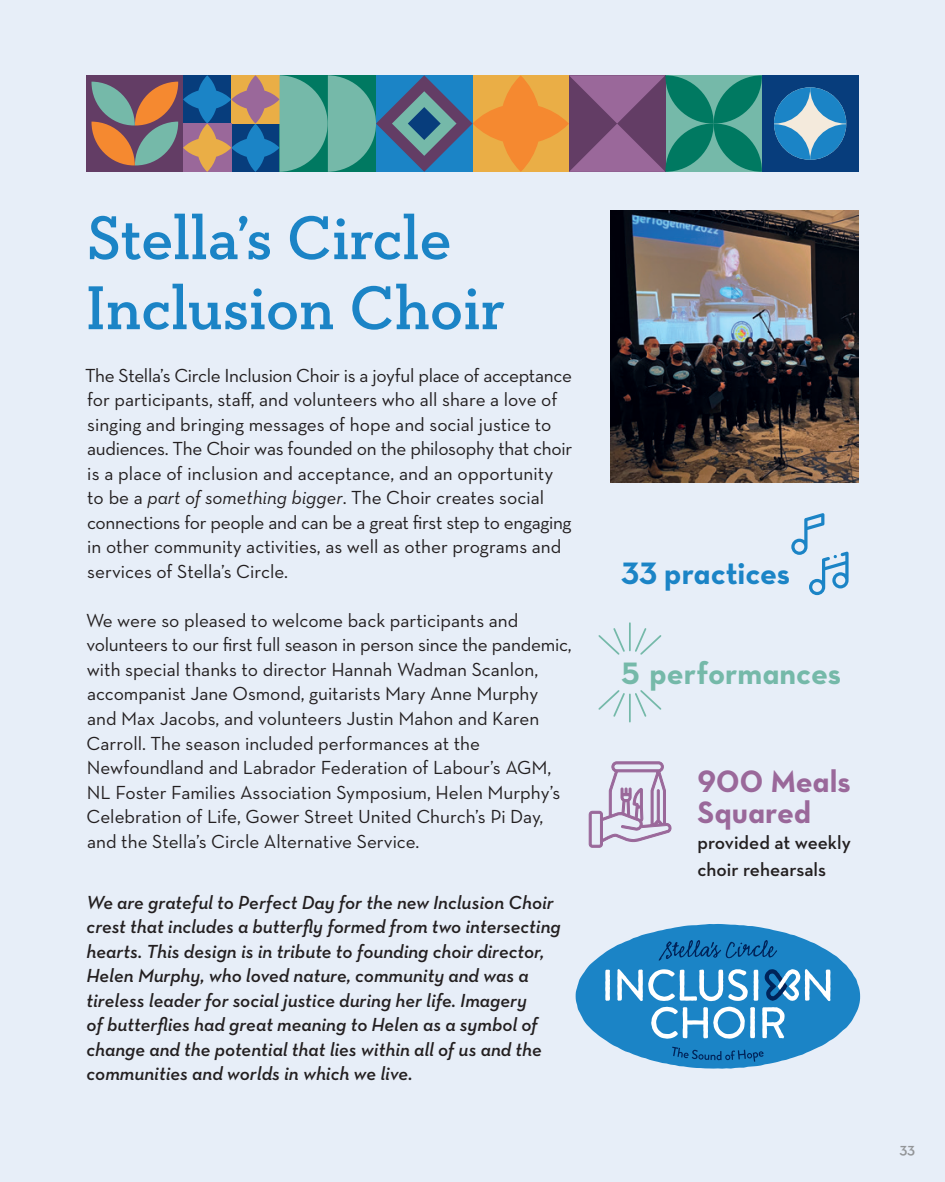
<style>
.page{position:relative;width:945px;height:1182px;background:#fff}
.page>*{position:absolute;margin:0;border:0;box-sizing:border-box;transform-origin:0 0}
.t1{font:600 63px/70px "Neutraface Slab Text";letter-spacing:-.005em;color:#1b84c6}
.t2{font:31.5px/30.8px "Neutra Text Bold Alt";color:#9a689a}
.t3{font:31.5px "Neutra Text Bold Alt";color:#75b9a9}
.t4{font:31.5px "Neutra Text Bold Alt";color:#1b84c6}
.t5{font:19.25px/24.5px "Neutra Text";color:#231f20}
.t6{font:italic 600 19.25px/24.5px "Neutra Text";color:#231f20}
.t7{font:600 19.25px/26.6px "Neutra Text";color:#231f20}
.t8{font:600 15.75px "Neutra Text";color:#939598}
.s1{font-style:italic}
</style>
<div class="page">
<div style="left:0;top:0;width:945px;height:1181px;background:#e7eef8"></div>
<img style="left:610px;top:210px;width:248px;height:272px">
<svg style="left:576px;top:924px;width:284px;height:144px"></svg>
<svg style="left:635px;top:628px;width:27px;height:27px"></svg>
<svg style="left:598px;top:628px;width:27px;height:27px"></svg>
<hr style="left:629px;top:623px;width:2px;height:27px;background:#75b9a9">
<svg style="left:635px;top:690px;width:27px;height:27px"></svg>
<svg style="left:598px;top:690px;width:27px;height:27px"></svg>
<hr style="left:629px;top:694px;width:2px;height:27px;background:#75b9a9">
<svg style="left:791px;top:513px;width:58px;height:82px"></svg>
<svg style="left:589px;top:761px;width:83px;height:86px"></svg>
<div style="left:762px;top:75px;width:96px;height:97px;background:#073d7c"></div>
<svg style="left:774px;top:87px;width:72px;height:73px"></svg>
<div style="left:87px;top:75px;width:96px;height:97px;background:#633d65"></div>
<svg style="left:92px;top:75px;width:670px;height:97px;background:#73817c"></svg>
<p class="t1" style="left:86px;top:202px;width:421px">Stella’s Circle<br>Inclusion Choir</p>
<p class="t5" style="left:85px;top:362px;width:489px">The Stella’s Circle Inclusion Choir is a joyful place of acceptance for participants, staff, and volunteers who all share a love of singing and bringing messages of hope and social justice to audiences. The Choir was founded on the philosophy that choir is a place of inclusion and acceptance, and an opportunity to be a <span class="s1">part of something bigger</span>. The Choir creates social connections for people and can be a great first step to engaging in other community activities, as well as other programs and services of Stella’s Circle.</p>
<p class="t5" style="left:86px;top:607px;width:487px">We were so pleased to welcome back participants and volunteers to our first full season in person since the pandemic, with special thanks to director Hannah Wadman Scanlon, accompanist Jane Osmond, guitarists Mary Anne Murphy<br>and Max Jacobs, and volunteers Justin Mahon and Karen Carroll. The season included performances at the Newfoundland and Labrador Federation of Labour’s AGM, NL Foster Families Association Symposium, Helen Murphy’s Celebration of Life, Gower Street United Church’s Pi Day, and the Stella’s Circle Alternative Service.</p>
<p class="t6" style="left:87px;top:889px;width:476px">We are grateful to Perfect Day for the new Inclusion Choir crest that includes a butterfly formed from two intersecting hearts. This design is in tribute to founding choir director, Helen Murphy, who loved nature, community and was a tireless leader for social justice during her life. Imagery<br>of butterflies had great meaning to Helen as a symbol of change and the potential that lies within all of us and the communities and worlds in which we live.</p>
<p class="t4" style="left:622px;top:553px;width:170px">33 practices</p>
<p class="t3" style="left:622px;top:653px;width:221px">5 performances</p>
<p class="t2" style="left:697px;top:765px;width:155px">900 Meals<br>Squared</p>
<p class="t7" style="left:697px;top:829px;width:155px">provided at weekly choir rehearsals</p>
<p class="t8" style="left:899px;top:1138px;width:17px">33</p>
</div>
